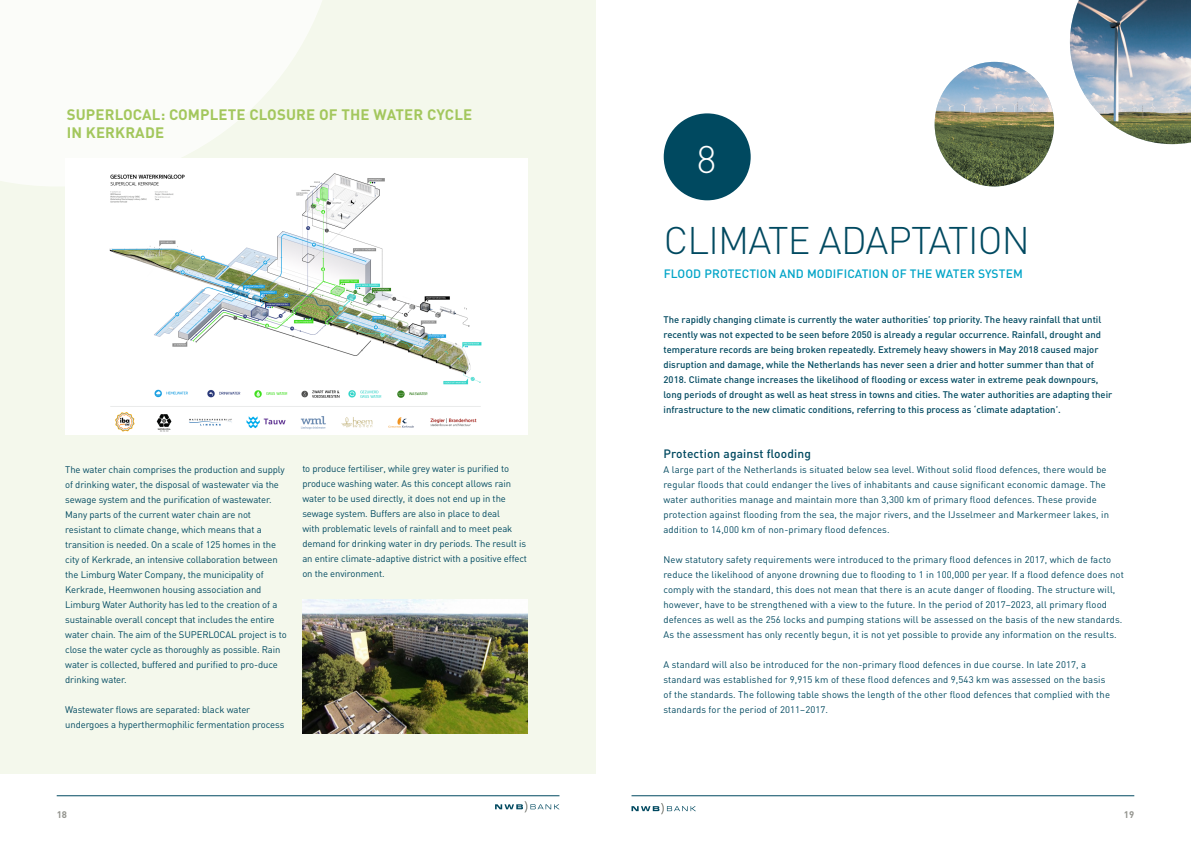
<style>
.page{position:relative;width:1191px;height:842px;background:#fff}
.page>*{position:absolute;margin:0;border:0;box-sizing:border-box;transform-origin:0 0}
.header_3{font:300 38px "DIN";letter-spacing:-.02em;color:#004960}
.header_3-2{font:300 38px "DIN";color:#fff}
.nieuw-kop{font:700 15px "DIN";letter-spacing:.01em;color:#a3c75d}
.nieuw-kop-2{font:500 12px "DIN";letter-spacing:.01em;color:#00a4c7}
._02-body{font:500 12px "DIN";letter-spacing:.01em;color:#004960}
._02-body-2{font:9.5px/15px "DIN";letter-spacing:.01em;color:#004960}
.intro{font:9.5px/15px "DIN";letter-spacing:-.01em;color:#004960}
._02-body-3{font:500 9.5px/15px "DIN";color:#004960}
.t1{font:700 9.5px "DIN";color:#94958f}
</style>
<div class="page">
<svg style="left:631px;top:803px;width:65px;height:11px"></svg>
<svg style="left:495px;top:801px;width:64px;height:11px"></svg>
<hr style="left:57px;top:795px;width:502px;height:1px;background:#004960">
<hr style="left:631px;top:795px;width:503px;height:1px;background:#004960">
<div style="left:0;top:0;width:595px;height:773px;background:#f4f8ec"></div>
<svg style="left:0;top:0;width:322px;height:186px;fill:#fbfcf9"></svg>
<div style="left:65px;top:158px;width:462px;height:276px;background:#fff"></div>
<img style="left:109px;top:173px;width:373px;height:259px">
<img style="left:302px;top:599px;width:225px;height:135px">
<div style="left:663px;top:113px;width:87px;height:87px;background:#004960;border-radius:50%"></div>
<img style="left:1070px;top:0;width:121px;height:144px">
<img style="left:934px;top:62px;width:120px;height:124px">
<p class="nieuw-kop" style="left:67px;top:104px;width:407px">SUPERLOCAL: COMPLETE CLOSURE OF THE WATER CYCLE</p>
<p class="nieuw-kop" style="left:67px;top:122px;width:99px">IN KERKRADE</p>
<p class="intro" style="left:65px;top:462px;width:223px">The water chain comprises the production and supply of drinking water, the disposal of wastewater via the sewage system and the purification of wastewater.<br>Many parts of the current water chain are not resistant to climate change, which means that a transition is needed. On a scale of 125 homes in the city of Kerkrade, an intensive collaboration between the Limburg Water Company, the municipality of Kerkrade, Heemwonen housing association and Limburg Water Authority has led to the creation of a sustainable overall concept that includes the entire water chain. The aim of the SUPERLOCAL project is to close the water cycle as thoroughly as possible. Rain water is collected, buffered and purified to pro-duce drinking water.</p>
<p class="intro" style="left:65px;top:702px;width:221px">Wastewater flows are separated: black water undergoes a hyperthermophilic fermentation process</p>
<p class="intro" style="left:302px;top:461px;width:226px">to produce fertiliser, while grey water is purified to produce washing water. As this concept allows rain water to be used directly, it does not end up in the sewage system. Buffers are also in place to deal<br>with problematic levels of rainfall and to meet peak demand for drinking water in dry periods. The result is an entire climate-adaptive district with a positive effect on the environment.</p>
<p class="header_3-2" style="left:697px;top:134px;width:21px">8</p>
<p class="header_3" style="left:663px;top:215px;width:367px">CLIMATE ADAPTATION</p>
<p class="nieuw-kop-2" style="left:663px;top:266px;width:360px">FLOOD PROTECTION AND MODIFICATION OF THE WATER SYSTEM</p>
<p class="_02-body-3" style="left:663px;top:312px;width:450px">The rapidly changing climate is currently the water authorities’ top priority. The heavy rainfall that until recently was not expected to be seen before 2050 is already a regular occurrence. Rainfall, drought and temperature records are being broken repeatedly. Extremely heavy showers in May 2018 caused major disruption and damage, while the Netherlands has never seen a drier and hotter summer than that of 2018. Climate change increases the likelihood of flooding or excess water in extreme peak downpours, long periods of drought as well as heat stress in towns and cities. The water authorities are adapting their infrastructure to the new climatic conditions, referring to this process as ‘climate adaptation’.</p>
<p class="_02-body" style="left:663px;top:446px;width:149px">Protection against flooding</p>
<p class="_02-body-2" style="left:663px;top:462px;width:447px">A large part of the Netherlands is situated below sea level. Without solid flood defences, there would be regular floods that could endanger the lives of inhabitants and cause significant economic damage. The water authorities manage and maintain more than 3,300 km of primary flood defences. These provide protection against flooding from the sea, the major rivers, and the IJsselmeer and Markermeer lakes, in addition to 14,000 km of non-primary flood defences.</p>
<p class="_02-body-2" style="left:663px;top:552px;width:462px">New statutory safety requirements were introduced to the primary flood defences in 2017, which de facto reduce the likelihood of anyone drowning due to flooding to 1 in 100,000 per year. If a flood defence does not comply with the standard, this does not mean that there is an acute danger of flooding. The structure will, however, have to be strengthened with a view to the future. In the period of 2017–2023, all primary flood defences as well as the 256 locks and pumping stations will be assessed on the basis of the new standards.<br>As the assessment has only recently begun, it is not yet possible to provide any information on the results.</p>
<p class="_02-body-2" style="left:663px;top:657px;width:448px">A standard will also be introduced for the non-primary flood defences in due course. In late 2017, a standard was established for 9,915 km of these flood defences and 9,543 km was assessed on the basis of the standards. The following table shows the length of the other flood defences that complied with the standards for the period of 2011–2017.</p>
<p class="t1" style="left:57px;top:808px;width:12px">18</p>
<p class="t1" style="left:1123px;top:808px;width:12px">19</p>
</div>
